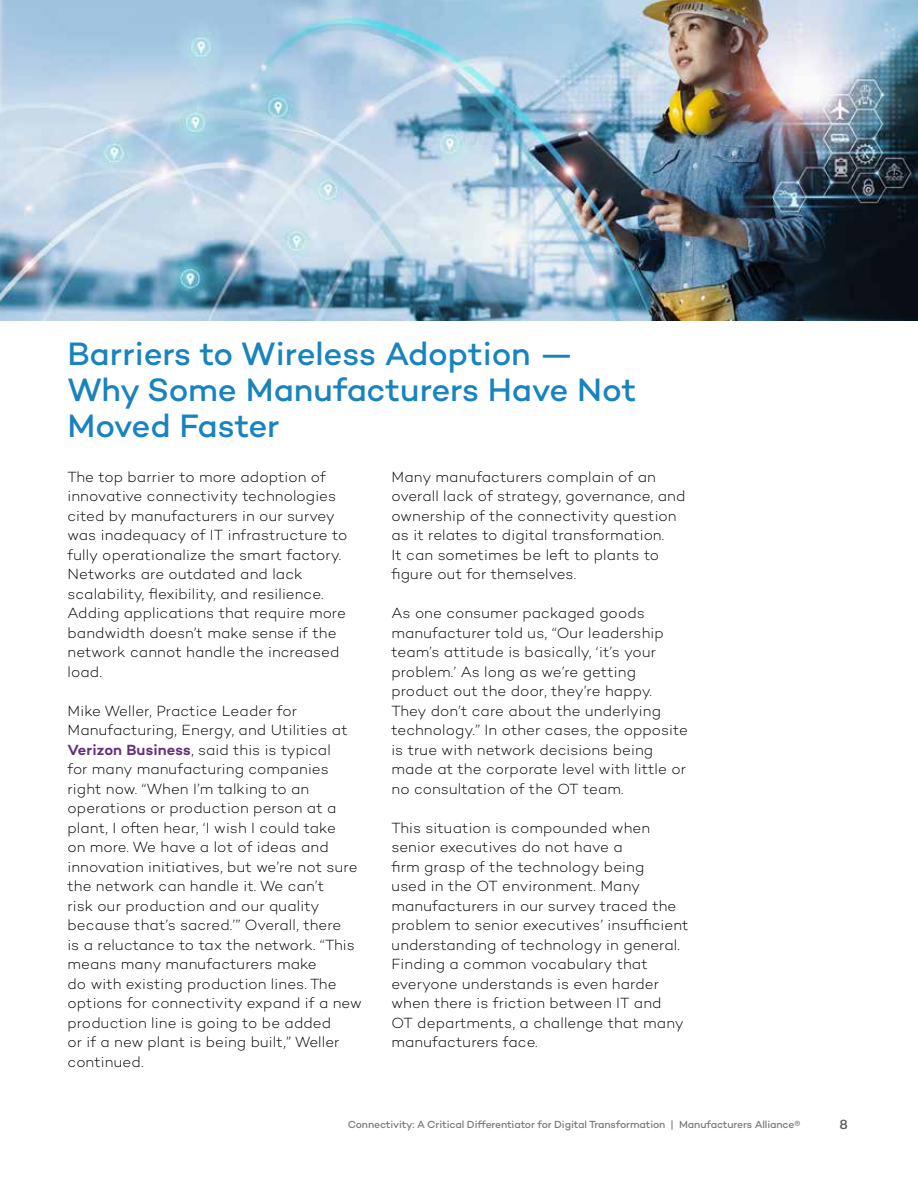
<style>
.page{position:relative;width:918px;height:1188px;background:#fff}
.page>*{position:absolute;margin:0;border:0;box-sizing:border-box;transform-origin:0 0}
.t1{font:500 33px/36px "Campton";letter-spacing:-.005em;color:#1983bf}
.t2{font:300 15px/19.5px "Campton";letter-spacing:.01em;color:#000}
.t3{font:500 13.5px "Campton";color:#58595b}
.t4{font:500 10.5px "Campton";letter-spacing:-.01em;color:#797a7d}
.s1{font-weight:600;color:#64307e}
</style>
<div class="page">
<img style="left:0;top:0;width:918px;height:321px">
<h1 class="t1" style="left:68px;top:335px;width:571px">Barriers to Wireless Adoption —<br>Why Some Manufacturers Have Not<br>Moved Faster</h1>
<p class="t2" style="left:68px;top:467px;width:281px">The top barrier to more adoption of innovative connectivity technologies cited by manufacturers in our survey was inadequacy of IT infrastructure to fully operationalize the smart factory.<br>Networks are outdated and lack scalability, flexibility, and resilience.<br>Adding applications that require more bandwidth doesn’t make sense if the network cannot handle the increased load.</p>
<p class="t2" style="left:68px;top:701px;width:296px">Mike Weller, Practice Leader for Manufacturing, Energy, and Utilities at <span class="s1">Verizon Business</span>, said this is typical<br>for many manufacturing companies right now. “When I’m talking to an operations or production person at a plant, I often hear, ‘I wish I could take<br>on more. We have a lot of ideas and innovation initiatives, but we’re not sure the network can handle it. We can’t<br>risk our production and our quality because that’s sacred.’” Overall, there<br>is a reluctance to tax the network. “This means many manufacturers make<br>do with existing production lines. The options for connectivity expand if a new production line is going to be added<br>or if a new plant is being built,” Weller continued.</p>
<p class="t2" style="left:392px;top:467px;width:295px">Many manufacturers complain of an overall lack of strategy, governance, and ownership of the connectivity question as it relates to digital transformation.<br>It can sometimes be left to plants to figure out for themselves.</p>
<p class="t2" style="left:392px;top:603px;width:298px">As one consumer packaged goods manufacturer told us, “Our leadership team’s attitude is basically, ‘it’s your problem.’ As long as we’re getting product out the door, they’re happy.<br>They don’t care about the underlying technology.” In other cases, the opposite is true with network decisions being made at the corporate level with little or no consultation of the OT team.</p>
<p class="t2" style="left:392px;top:818px;width:299px">This situation is compounded when senior executives do not have a<br>firm grasp of the technology being<br>used in the OT environment. Many manufacturers in our survey traced the problem to senior executives’ insufficient understanding of technology in general.<br>Finding a common vocabulary that everyone understands is even harder when there is friction between IT and<br>OT departments, a challenge that many manufacturers face.</p>
<p class="t4" style="left:348px;top:1118px;width:454px">Connectivity: A Critical Differentiator for Digital Transformation | Manufacturers Alliance®</p>
<p class="t3" style="left:839px;top:1116px;width:10px">8</p>
</div>
